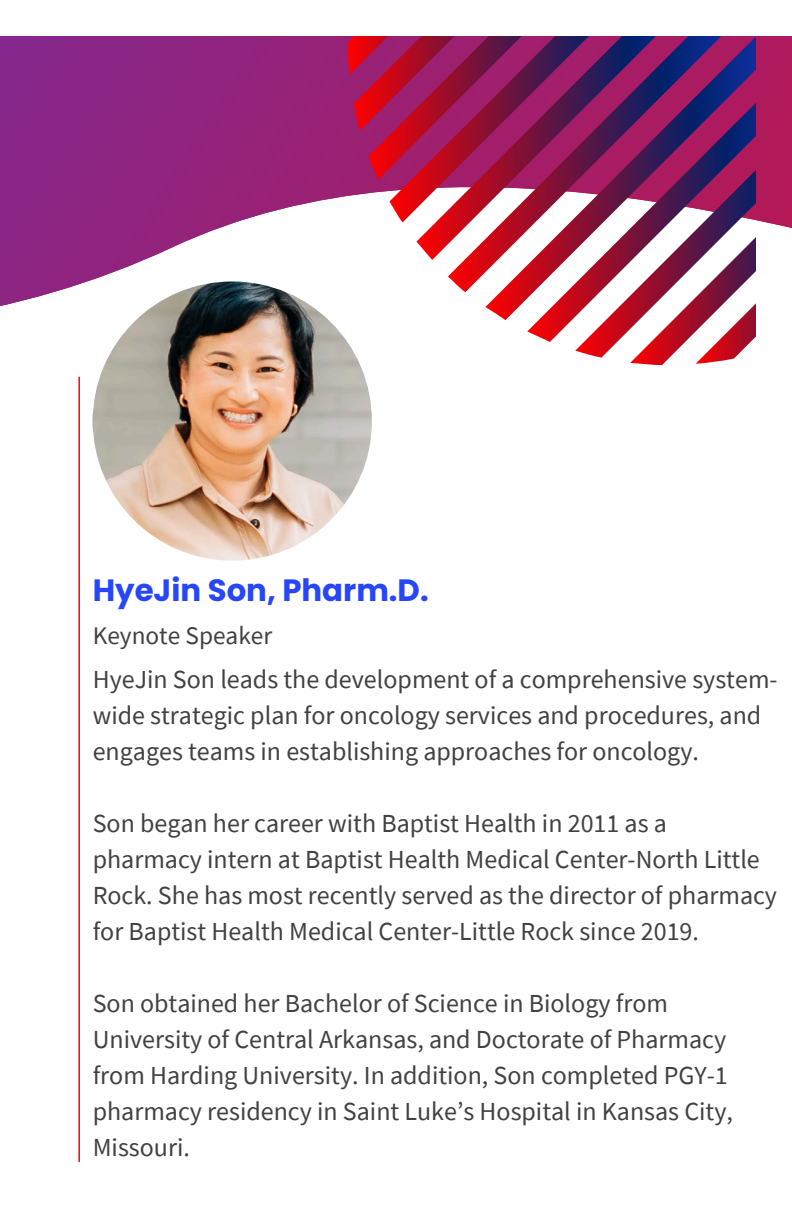
<style>
.page{position:relative;width:792px;height:1224px;background:#fff}
.page>*{position:absolute;margin:0;border:0;box-sizing:border-box;transform-origin:0 0}
.t1{font:700 30.8px "Poppins";color:#2746f8}
.t2{font:26px/36px "Source Sans Pro";color:#414042}
.t3{font:25.4px "Source Sans Pro";color:#414042}
</style>
<div class="page">
<svg style="left:0;top:36px;width:792px;height:341px"></svg>
<svg style="left:348px;top:36px;width:408px;height:328px"></svg>
<svg style="left:416px;top:222px;width:340px;height:38px"></svg>
<svg style="left:389px;top:180px;width:367px;height:42px"></svg>
<svg style="left:369px;top:36px;width:387px;height:144px;background:#7f1958"></svg>
<hr style="left:78px;top:377px;width:2px;height:785px;background:#f00">
<img style="left:93px;top:281px;width:279px;height:280px;border-radius:50%">
<h1 class="t1" style="left:93px;top:569px;width:337px">HyeJin Son, Pharm.D.</h1>
<p class="t3" style="left:93px;top:619px;width:181px">Keynote Speaker</p>
<p class="t2" style="left:93px;top:661px;width:686px">HyeJin Son leads the development of a comprehensive system&shy;wide strategic plan for oncology services and procedures, and engages teams in establishing approaches for oncology.</p>
<p class="t2" style="left:93px;top:805px;width:686px">Son began her career with Baptist Health in 2011 as a pharmacy intern at Baptist Health Medical Center-North Little Rock. She has most recently served as the director of pharmacy for Baptist Health Medical Center-Little Rock since 2019.</p>
<p class="t2" style="left:93px;top:985px;width:642px">Son obtained her Bachelor of Science in Biology from University of Central Arkansas, and Doctorate of Pharmacy from Harding University. In addition, Son completed PGY-1 pharmacy residency in Saint Luke’s Hospital in Kansas City, Missouri.</p>
</div>
